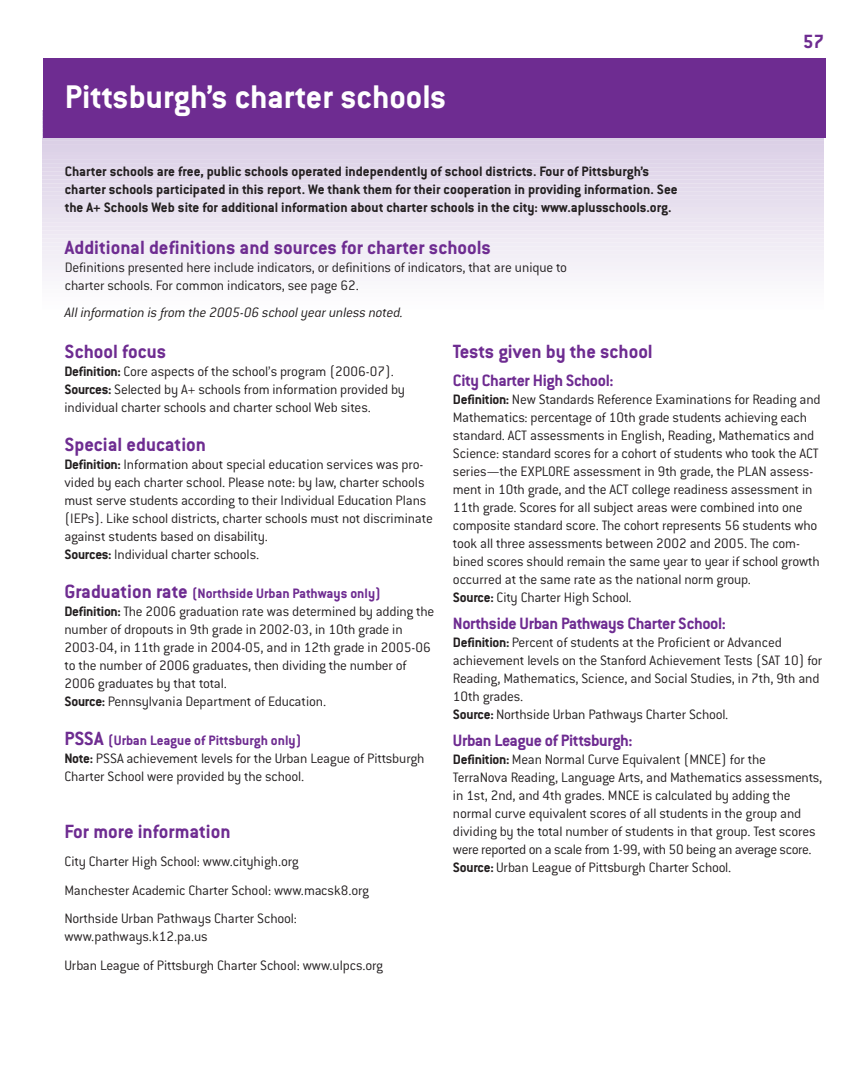
<style>
.page{position:relative;width:864px;height:1080px;background:#fff}
.page>*{position:absolute;margin:0;border:0;box-sizing:border-box;transform-origin:0 0}
.t1{font:700 36px "Conduit ITC";color:#fff}
.t2{font:700 21px "Conduit ITC";color:#6e2c91}
.t3{font:700 18px "Conduit ITC";letter-spacing:-.02em;color:#6e2c91}
.t4{font:300 15px/18px "Conduit ITC";letter-spacing:-.015em;color:#231f20}
.t5{font:700 15px/18px "Conduit ITC";color:#231f20}
.t6{font:italic 300 15px "Conduit ITC";letter-spacing:-.015em;color:#231f20}
.s1{font-weight:700}
.s2{font-weight:700;font-size:21px;color:#6e2c91}
.s3{font-weight:700;color:#6e2c91}
</style>
<div class="page">
<div style="left:43px;top:138px;width:781px;height:8px;background:#dbd0e6"></div>
<div style="left:43px;top:146px;width:781px;height:8px;background:#dcd2e7"></div>
<div style="left:43px;top:154px;width:781px;height:8px;background:#dfd4e9"></div>
<div style="left:43px;top:162px;width:781px;height:8px;background:#e0d6ea"></div>
<div style="left:43px;top:170px;width:781px;height:7px;background:#e2d8eb"></div>
<div style="left:43px;top:174px;width:781px;height:7px;background:#e2d9eb"></div>
<div style="left:43px;top:181px;width:781px;height:8px;background:#e4dbec"></div>
<div style="left:43px;top:189px;width:781px;height:8px;background:#e5dded"></div>
<div style="left:43px;top:197px;width:781px;height:8px;background:#e6dfee"></div>
<div style="left:43px;top:205px;width:781px;height:8px;background:#e9e2ef"></div>
<div style="left:43px;top:213px;width:781px;height:8px;background:#eae4f0"></div>
<div style="left:43px;top:221px;width:781px;height:8px;background:#ede6f2"></div>
<div style="left:43px;top:229px;width:781px;height:7px;background:#eee8f3"></div>
<div style="left:43px;top:233px;width:781px;height:7px;background:#efeaf4"></div>
<div style="left:43px;top:240px;width:781px;height:8px;background:#f0ecf5"></div>
<div style="left:43px;top:248px;width:781px;height:8px;background:#f2eef6"></div>
<div style="left:43px;top:256px;width:781px;height:8px;background:#f3f0f7"></div>
<div style="left:43px;top:264px;width:781px;height:8px;background:#f4f2f8"></div>
<div style="left:43px;top:272px;width:781px;height:8px;background:#f7f4f9"></div>
<div style="left:43px;top:280px;width:781px;height:8px;background:#f8f7fa"></div>
<div style="left:43px;top:288px;width:781px;height:7px;background:#faf9fb"></div>
<div style="left:43px;top:295px;width:781px;height:8px;background:#fcfbfd"></div>
<div style="left:43px;top:58px;width:783px;height:80px;background:#6e2c91"></div>
<h1 class="t1" style="left:65px;top:86px;width:383px">Pittsburgh’s charter schools</h1>
<p class="t5" style="left:65px;top:164px;width:615px">Charter schools are free, public schools operated independently of school districts. Four of Pittsburgh’s charter schools participated in this report. We thank them for their cooperation in providing information. See the A+ Schools Web site for additional information about charter schools in the city: www.aplusschools.org.</p>
<h2 class="t2" style="left:65px;top:240px;width:428px">Additional definitions and sources for charter schools</h2>
<p class="t4" style="left:65px;top:260px;width:504px">Definitions presented here include indicators, or definitions of indicators, that are unique to charter schools. For common indicators, see page 62.</p>
<p class="t6" style="left:65px;top:307px;width:340px">All information is from the 2005-06 school year unless noted.</p>
<h2 class="t2" style="left:803px;top:35px;width:23px">57</h2>
<h2 class="t2" style="left:64px;top:345px;width:103px">School focus</h2>
<p class="t4" style="left:64px;top:364px;width:342px"><span class="s1">Definition:</span> Core aspects of the school’s program (2006-07).<br><span class="s1">Sources:</span> Selected by A+ schools from information provided by individual charter schools and charter school Web sites.</p>
<h2 class="t2" style="left:64px;top:438px;width:143px">Special education</h2>
<p class="t4" style="left:64px;top:457px;width:370px"><span class="s1">Definition:</span> Information about special education services was pro&shy;vided by each charter school. Please note: by law, charter schools must serve students according to their Individual Education Plans (IEPs). Like school districts, charter schools must not discriminate against students based on disability.<br><span class="s1">Sources:</span> Individual charter schools.</p>
<p class="t4" style="left:64px;top:586px;width:371px"><span class="s2">Graduation rate</span> <span class="s3">(Northside Urban Pathways only)<br></span><span class="s1">Definition:</span> The 2006 graduation rate was determined by adding the number of dropouts in 9th grade in 2002-03, in 10th grade in 2003-04, in 11th grade in 2004-05, and in 12th grade in 2005-06 to the number of 2006 graduates, then dividing the number of 2006 graduates by that total.<br><span class="s1">Source:</span> Pennsylvania Department of Education.</p>
<p class="t4" style="left:64px;top:733px;width:362px"><span class="s2">PSSA</span> <span class="s3">(Urban League of Pittsburgh only)<br></span><span class="s1">Note:</span> PSSA achievement levels for the Urban League of Pittsburgh<br>Charter School were provided by the school.</p>
<h2 class="t2" style="left:64px;top:825px;width:168px">For more information</h2>
<p class="t4" style="left:64px;top:849px;width:306px;line-height:28.5px">City Charter High School: www.cityhigh.org<br>Manchester Academic Charter School: www.macsk8.org<br>Northside Urban Pathways Charter School:</p>
<p class="t4" style="left:64px;top:924px;width:320px;line-height:28.5px">www.pathways.k12.pa.us<br>Urban League of Pittsburgh Charter School: www.ulpcs.org</p>
<h2 class="t2" style="left:453px;top:345px;width:201px">Tests given by the school</h2>
<p class="t3" style="left:453px;top:375px;width:162px">City Charter High School:</p>
<p class="t4" style="left:453px;top:392px;width:369px"><span class="s1">Definition:</span> New Standards Reference Examinations for Reading and Mathematics: percentage of 10th grade students achieving each standard. ACT assessments in English, Reading, Mathematics and Science: standard scores for a cohort of students who took the ACT series—the EXPLORE assessment in 9th grade, the PLAN assess&shy;ment in 10th grade, and the ACT college readiness assessment in 11th grade. Scores for all subject areas were combined into one composite standard score. The cohort represents 56 students who took all three assessments between 2002 and 2005. The com&shy;bined scores should remain the same year to year if school growth occurred at the same rate as the national norm group.<br><span class="s1">Source:</span> City Charter High School.</p>
<p class="t3" style="left:453px;top:618px;width:275px">Northside Urban Pathways Charter School:</p>
<p class="t4" style="left:453px;top:635px;width:371px"><span class="s1">Definition:</span> Percent of students at the Proficient or Advanced achievement levels on the Stanford Achievement Tests (SAT 10) for Reading, Mathematics, Science, and Social Studies, in 7th, 9th and 10th grades.<br><span class="s1">Source:</span> Northside Urban Pathways Charter School.</p>
<p class="t3" style="left:453px;top:735px;width:181px">Urban League of Pittsburgh:</p>
<p class="t4" style="left:453px;top:752px;width:371px"><span class="s1">Definition:</span> Mean Normal Curve Equivalent (MNCE) for the TerraNova Reading, Language Arts, and Mathematics assessments, in 1st, 2nd, and 4th grades. MNCE is calculated by adding the normal curve equivalent scores of all students in the group and dividing by the total number of students in that group. Test scores were reported on a scale from 1-99, with 50 being an average score.<br><span class="s1">Source:</span> Urban League of Pittsburgh Charter School.</p>
</div>
